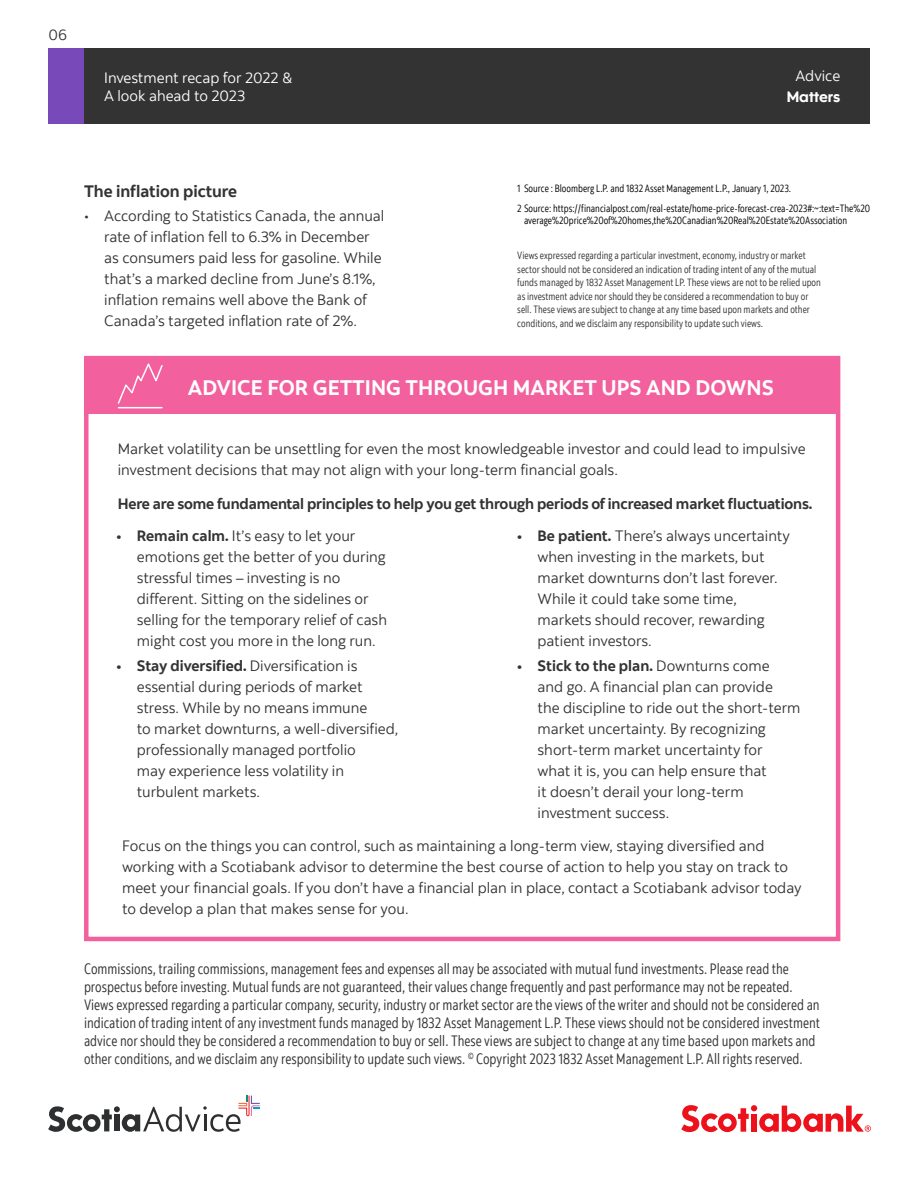
<style>
.page{position:relative;width:918px;height:1188px;background:#fff}
.page>*{position:absolute;margin:0;border:0;box-sizing:border-box;transform-origin:0 0}
.t1{font:700 21px "Scotia";letter-spacing:.005em;color:#fff}
.Subhead_-_11_pt{font:700 16.5px "Scotia";color:#333}
.Body_copy{font:15px/21px "Scotia";color:#333}
.t2{font:15px/18px "Scotia Legal";color:#333}
.Body_copy-2{font:700 15px "Scotia";letter-spacing:-.01em;color:#333}
.t3{font:15px/18px "Scotia";color:#fff}
.t4{font:15px "Scotia Headline";color:#fff}
.Legal_Copy{font:10.5px/13.5px "Scotia Legal";color:#333}
.Legal{font:10.5px/12.6px "Scotia Legal";color:#000}
.s1{font-weight:700}
</style>
<div class="page">
<div style="left:49px;top:49px;width:820px;height:75px;background:#333"></div>
<div style="left:49px;top:49px;width:35px;height:75px;background:#7849b8"></div>
<svg style="left:48px;top:1096px;width:212px;height:36px"></svg>
<svg style="left:681px;top:1105px;width:190px;height:27px"></svg>
<div style="left:84px;top:356px;width:756px;height:585px;border:4px solid #f2609e"></div>
<div style="left:84px;top:360px;width:756px;height:54px;background:#f2609e"></div>
<svg style="left:117px;top:363px;width:46px;height:46px"></svg>
<p class="Body_copy" style="left:49px;top:24px;width:20px">06</p>
<p class="t3" style="left:104px;top:68px;width:190px">Investment recap for 2022 &amp;<br>A look ahead to 2023</p>
<p class="t3" style="left:796px;top:67px;width:46px">Advice</p>
<p class="t4" style="left:787px;top:88px;width:55px">Matters</p>
<p class="Subhead_-_11_pt" style="left:84px;top:181px;width:155px">The inflation picture</p>
<p class="Body_copy" style="left:104px;top:205px;width:282px;text-indent:-20px">• According to Statistics Canada, the annual rate of inflation fell to 6.3% in December as consumers paid less for gasoline. While that’s a marked decline from June’s 8.1%, inflation remains well above the Bank of Canada’s targeted inflation rate of 2%.</p>
<p class="Legal" style="left:517px;top:182px;width:275px">1 Source : Bloomberg L.P. and 1832 Asset Management L.P., January 1, 2023.</p>
<p class="Legal" style="left:524px;top:202px;width:348px;text-indent:-7px">2 Source: https://financialpost.com/real-estate/home-price-forecast-crea-2023#:~:text=The%20 average%20price%20of%20homes,the%20Canadian%20Real%20Estate%20Association</p>
<p class="Legal_Copy" style="left:517px;top:249px;width:305px">Views expressed regarding a particular investment, economy, industry or market sector should not be considered an indication of trading intent of any of the mutual funds managed by 1832 Asset Management LP. These views are not to be relied upon as investment advice nor should they be considered a recommendation to buy or sell. These views are subject to change at any time based upon markets and other conditions, and we disclaim any responsibility to update such views.</p>
<p class="t1" style="left:188px;top:374px;width:587px">ADVICE FOR GETTING THROUGH MARKET UPS AND DOWNS</p>
<p class="Body_copy" style="left:118px;top:438px;width:689px">Market volatility can be unsettling for even the most knowledgeable investor and could lead to impulsive investment decisions that may not align with your long-term financial goals.</p>
<p class="Body_copy-2" style="left:118px;top:494px;width:696px">Here are some fundamental principles to help you get through periods of increased market fluctuations.</p>
<p class="Body_copy" style="left:137px;top:525px;width:252px;text-indent:-20px"><span class="s1">• Remain calm.</span> It’s easy to let your emotions get the better of you during stressful times – investing is no different. Sitting on the sidelines or selling for the temporary relief of cash might cost you more in the long run.</p>
<p class="Body_copy" style="left:137px;top:655px;width:263px;text-indent:-20px"><span class="s1">• Stay diversified.</span> Diversification is essential during periods of market stress. While by no means immune<br>to market downturns, a well-diversified, professionally managed portfolio<br>may experience less volatility in turbulent markets.</p>
<p class="Body_copy" style="left:538px;top:525px;width:254px;text-indent:-20px"><span class="s1">• Be patient.</span> There’s always uncertainty when investing in the markets, but market downturns don’t last forever.<br>While it could take some time, markets should recover, rewarding patient investors.</p>
<p class="Body_copy" style="left:538px;top:655px;width:264px;text-indent:-20px"><span class="s1">• Stick to the plan.</span> Downturns come<br>and go. A financial plan can provide<br>the discipline to ride out the short-term market uncertainty. By recognizing short-term market uncertainty for<br>what it is, you can help ensure that<br>it doesn’t derail your long-term investment success.</p>
<p class="Body_copy" style="left:122px;top:835px;width:681px">Focus on the things you can control, such as maintaining a long-term view, staying diversified and working with a Scotiabank advisor to determine the best course of action to help you stay on track to meet your financial goals. If you don’t have a financial plan in place, contact a Scotiabank advisor today to develop a plan that makes sense for you.</p>
<p class="t2" style="left:84px;top:960px;width:738px">Commissions, trailing commissions, management fees and expenses all may be associated with mutual fund investments. Please read the prospectus before investing. Mutual funds are not guaranteed, their values change frequently and past performance may not be repeated.<br>Views expressed regarding a particular company, security, industry or market sector are the views of the writer and should not be considered an indication of trading intent of any investment funds managed by 1832 Asset Management L.P. These views should not be considered investment advice nor should they be considered a recommendation to buy or sell. These views are subject to change at any time based upon markets and other conditions, and we disclaim any responsibility to update such views. <sup>©</sup> Copyright 2023 1832 Asset Management L.P. All rights reserved.</p>
</div>
